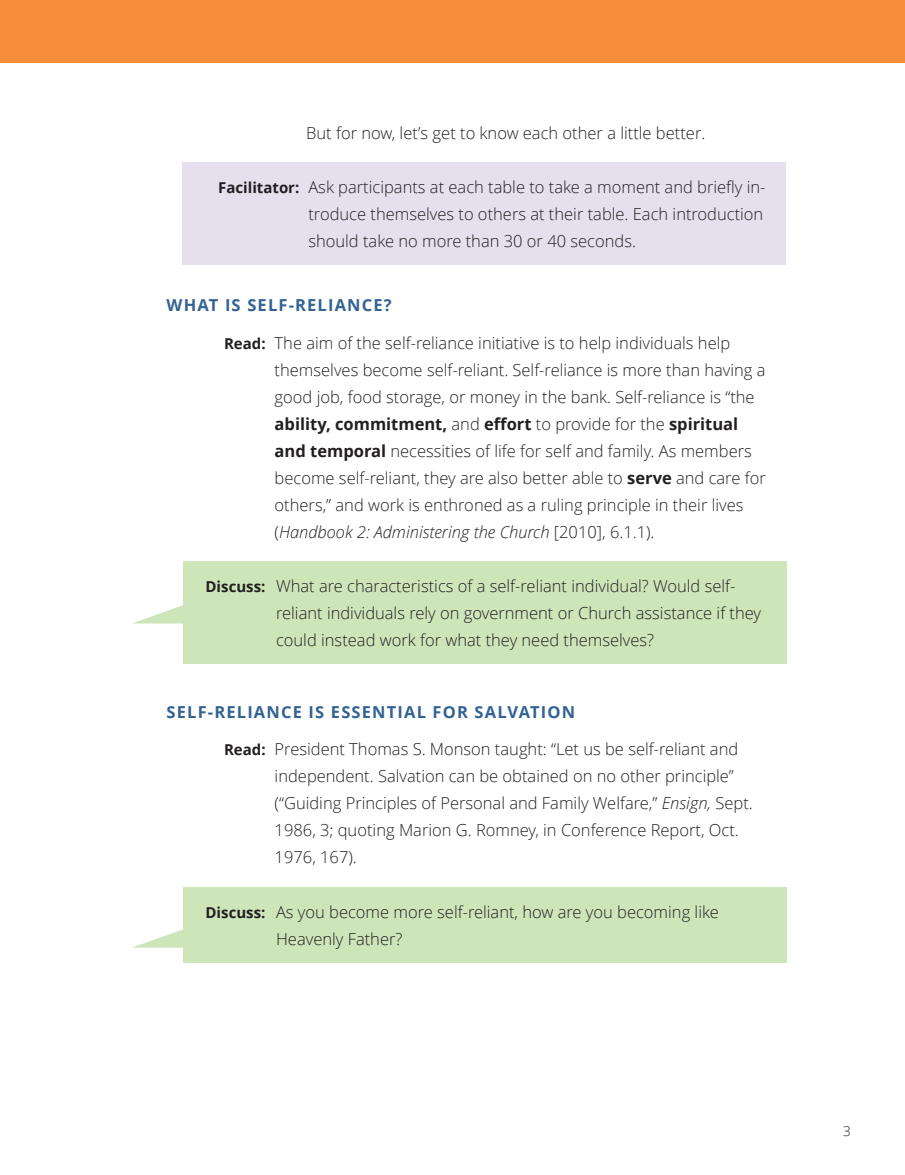
<style>
.page{position:relative;width:905px;height:1175px;background:#fff}
.page>*{position:absolute;margin:0;border:0;box-sizing:border-box;transform-origin:0 0}
.t1{font:300 16.5px/27px "Zoramlds Lat";color:#231f20}
.t2{font:700 16.5px "Zoramlds Lat";letter-spacing:.07em;color:#336293}
.t3{font:300 13.5px "Zoramlds Lat";color:#231f20}
.s1{font-weight:700;font-size:15px}
.s2{font-weight:700}
.s3{font-style:italic}
</style>
<div class="page">
<div style="left:0;top:0;width:904px;height:63px;background:#f68d38"></div>
<div style="left:182px;top:162px;width:603px;height:103px;background:#e5dfee"></div>
<svg style="left:133px;top:605px;width:50px;height:18px"></svg>
<div style="left:183px;top:561px;width:603px;height:103px;background:#cde5b9"></div>
<svg style="left:134px;top:929px;width:49px;height:18px"></svg>
<div style="left:183px;top:887px;width:603px;height:75px;background:#cde5b9"></div>
<p class="t1" style="left:306px;top:119px;width:400px">But for now, let’s get to know each other a little better.</p>
<p class="t1" style="left:308px;top:173px;width:458px;text-indent:-90px"><span class="s1">Facilitator:</span> Ask participants at each table to take a moment and briefly in&shy;troduce themselves to others at their table. Each introduction should take no more than 30 or 40 seconds.</p>
<p class="t2" style="left:166px;top:293px;width:227px">WHAT IS SELF-RELIANCE?</p>
<p class="t1" style="left:274px;top:329px;width:492px;text-indent:-51px"><span class="s1">Read:</span> The aim of the self-reliance initiative is to help individuals help themselves become self-reliant. Self-reliance is more than having a good job, food storage, or money in the bank. Self-reliance is “the <span class="s2">ability, commitment,</span> and <span class="s2">effort</span> to provide for the <span class="s2">spiritual and temporal</span> necessities of life for self and family. As members become self-reliant, they are also better able to <span class="s2">serve</span> and care for others,” and work is enthroned as a ruling principle in their lives (<span class="s3">Handbook 2: Administering the Church</span> [2010], 6.1.1).</p>
<p class="t1" style="left:276px;top:572px;width:486px;text-indent:-71px"><span class="s1">Discuss:</span> What are characteristics of a self-reliant individual? Would self&shy;reliant individuals rely on government or Church assistance if they could instead work for what they need themselves?</p>
<p class="t2" style="left:166px;top:700px;width:410px">SELF-RELIANCE IS ESSENTIAL FOR SALVATION</p>
<p class="t1" style="left:274px;top:735px;width:479px;text-indent:-51px"><span class="s1">Read:</span> President Thomas S. Monson taught: “Let us be self-reliant and independent. Salvation can be obtained on no other principle” (“Guiding Principles of Personal and Family Welfare,” <span class="s3">Ensign,</span> Sept.<br>1986, 3; quoting Marion G. Romney, in Conference Report, Oct.<br>1976, 167).</p>
<p class="t1" style="left:276px;top:897px;width:444px;text-indent:-71px"><span class="s1">Discuss:</span> As you become more self-reliant, how are you becoming like<br>Heavenly Father?</p>
<p class="t3" style="left:843px;top:1121px;width:9px">3</p>
</div>
